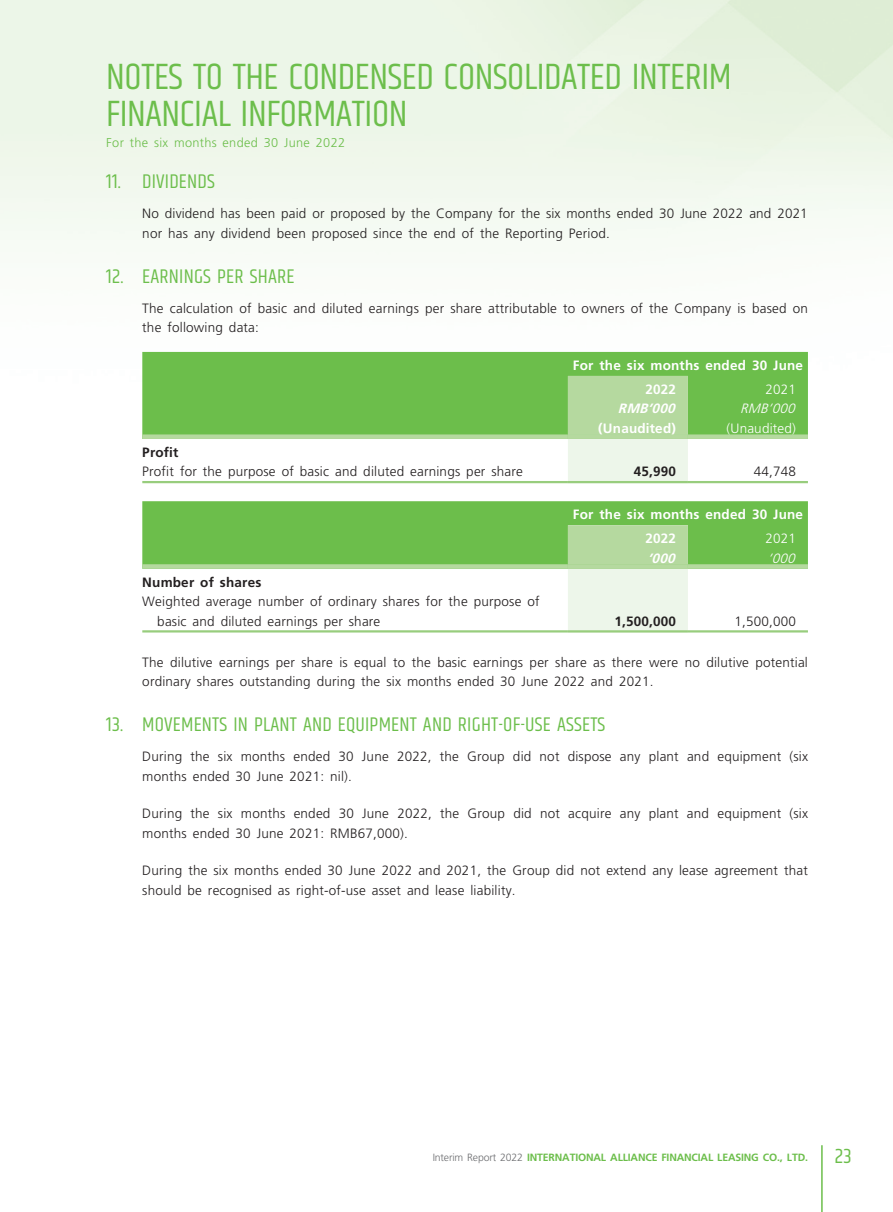
<style>
.page{position:relative;width:893px;height:1212px;background:#fff}
.page>*{position:absolute;margin:0;border:0;box-sizing:border-box;transform-origin:0 0}
.t1{font:37.5px/37.5px "Khand";letter-spacing:-.01em;color:#6cbe4b}
.t2{font:21px "Khand";color:#6cbe4b}
._03_H1{font:20.25px "Khand";letter-spacing:.01em;color:#6cbe4b}
._01_Body_Text{font:300 13.5px/19.5px "Frutiger LT Std";letter-spacing:.015em;color:#231f20}
._15_Table_Stub{font:300 13.5px/19.5px "Frutiger LT Std";letter-spacing:.015em;color:#231f20}
._01_Body_Text-2{font:700 13.5px "Frutiger LT Std";letter-spacing:.015em;color:#fff}
._15_Table_Stub-2{font:700 13.5px "Frutiger LT Std";letter-spacing:.015em;color:#231f20}
._01_Body_Text-3{font:300 13.5px "Frutiger LT Std";letter-spacing:.015em;color:#fff}
._01_Body_Text-4{font:700 13.5px "Frutiger LT Std";letter-spacing:.015em;color:#231f20}
._01_Body_Text-5{font:italic 700 13.5px "Frutiger LT Std";color:#fff}
._01_Body_Text-6{font:italic 300 13.5px "Frutiger LT Std";color:#fff}
.t3{font:300 12.75px "Frutiger LT Std";letter-spacing:.025em;color:#6cbe4b}
.t4{font:700 10.5px "Frutiger LT Std";letter-spacing:-.015em;color:#6cbe4b}
.s1{font-weight:300;color:#6c6d70}
</style>
<div class="page">
<hr style="left:821px;top:1145px;width:2px;height:67px;background:#6cbe4b">
<div style="left:142px;top:352px;width:666px;height:82px;background:#6cbe4b"></div>
<svg style="left:568px;top:376px;width:120px;height:105px"></svg>
<div style="left:142px;top:434px;width:426px;height:5px;background:#b5d99f"></div>
<div style="left:568px;top:434px;width:120px;height:5px;background:#b5d99f"></div>
<div style="left:688px;top:434px;width:120px;height:5px;background:#b5d99f"></div>
<hr style="left:142px;top:481px;width:426px;height:2px;background:#98cd7d">
<hr style="left:568px;top:481px;width:120px;height:2px;background:#98cd7d">
<hr style="left:688px;top:481px;width:120px;height:2px;background:#98cd7d">
<div style="left:142px;top:501px;width:666px;height:63px;background:#6cbe4b"></div>
<svg style="left:568px;top:525px;width:120px;height:105px"></svg>
<div style="left:142px;top:564px;width:426px;height:5px;background:#b5d99f"></div>
<div style="left:568px;top:564px;width:120px;height:5px;background:#b5d99f"></div>
<div style="left:688px;top:564px;width:120px;height:5px;background:#b5d99f"></div>
<hr style="left:142px;top:630px;width:426px;height:2px;background:#98cd7d">
<hr style="left:568px;top:630px;width:120px;height:2px;background:#98cd7d">
<hr style="left:688px;top:630px;width:120px;height:2px;background:#98cd7d">
<h1 class="t1" style="left:106px;top:60px;width:627px">NOTES TO THE CONDENSED CONSOLIDATED INTERIM<br>FINANCIAL INFORMATION</h1>
<p class="t3" style="left:106px;top:136px;width:240px">For the six months ended 30 June 2022</p>
<p class="_03_H1" style="left:106px;top:169px;width:110px">11. DIVIDENDS</p>
<p class="_01_Body_Text" style="left:142px;top:204px;width:667px">No dividend has been paid or proposed by the Company for the six months ended 30 June 2022 and 2021 nor has any dividend been proposed since the end of the Reporting Period.</p>
<p class="_03_H1" style="left:106px;top:264px;width:190px">12. EARNINGS PER SHARE</p>
<p class="_01_Body_Text" style="left:142px;top:298px;width:667px">The calculation of basic and diluted earnings per share attributable to owners of the Company is based on the following data:</p>
<p class="_01_Body_Text-2" style="left:573px;top:357px;width:232px">For the six months ended 30 June</p>
<p class="_01_Body_Text-2" style="left:645px;top:381px;width:32px">2022</p>
<p class="_01_Body_Text-3" style="left:765px;top:381px;width:32px">2021</p>
<p class="_01_Body_Text-5" style="left:618px;top:401px;width:62px">RMB’000</p>
<p class="_01_Body_Text-6" style="left:740px;top:401px;width:60px">RMB’000</p>
<p class="_01_Body_Text-2" style="left:598px;top:420px;width:79px">(Unaudited)</p>
<p class="_01_Body_Text-3" style="left:726px;top:420px;width:71px">(Unaudited)</p>
<p class="_15_Table_Stub-2" style="left:142px;top:444px;width:38px">Profit</p>
<p class="_15_Table_Stub" style="left:142px;top:462px;width:382px">Profit for the purpose of basic and diluted earnings per share</p>
<p class="_01_Body_Text-4" style="left:634px;top:464px;width:44px">45,990</p>
<p class="_01_Body_Text" style="left:754px;top:462px;width:44px">44,748</p>
<p class="_01_Body_Text-2" style="left:573px;top:506px;width:232px">For the six months ended 30 June</p>
<p class="_01_Body_Text-2" style="left:645px;top:530px;width:32px">2022</p>
<p class="_01_Body_Text-3" style="left:765px;top:531px;width:32px">2021</p>
<p class="_01_Body_Text-5" style="left:648px;top:550px;width:33px">’000</p>
<p class="_01_Body_Text-6" style="left:768px;top:550px;width:33px">’000</p>
<p class="_15_Table_Stub-2" style="left:142px;top:574px;width:121px">Number of shares</p>
<p class="_15_Table_Stub" style="left:157px;top:592px;width:384px;text-indent:-15px">Weighted average number of ordinary shares for the purpose of basic and diluted earnings per share</p>
<p class="_01_Body_Text-4" style="left:614px;top:613px;width:63px">1,500,000</p>
<p class="_01_Body_Text" style="left:734px;top:611px;width:63px">1,500,000</p>
<p class="_01_Body_Text" style="left:142px;top:652px;width:667px">The dilutive earnings per share is equal to the basic earnings per share as there were no dilutive potential ordinary shares outstanding during the six months ended 30 June 2022 and 2021.</p>
<p class="_03_H1" style="left:106px;top:712px;width:501px">13. MOVEMENTS IN PLANT AND EQUIPMENT AND RIGHT-OF-USE ASSETS</p>
<p class="_01_Body_Text" style="left:142px;top:747px;width:667px">During the six months ended 30 June 2022, the Group did not dispose any plant and equipment (six months ended 30 June 2021: nil).</p>
<p class="_01_Body_Text" style="left:142px;top:804px;width:667px">During the six months ended 30 June 2022, the Group did not acquire any plant and equipment (six months ended 30 June 2021: RMB67,000).</p>
<p class="_01_Body_Text" style="left:142px;top:861px;width:667px">During the six months ended 30 June 2022 and 2021, the Group did not extend any lease agreement that should be recognised as right-of-use asset and lease liability.</p>
<p class="t4" style="left:433px;top:1151px;width:377px"><span class="s1">Interim Report 2022</span> INTERNATIONAL ALLIANCE FINANCIAL LEASING CO., LTD.</p>
<h2 class="t2" style="left:835px;top:1143px;width:18px">23</h2>
</div>
